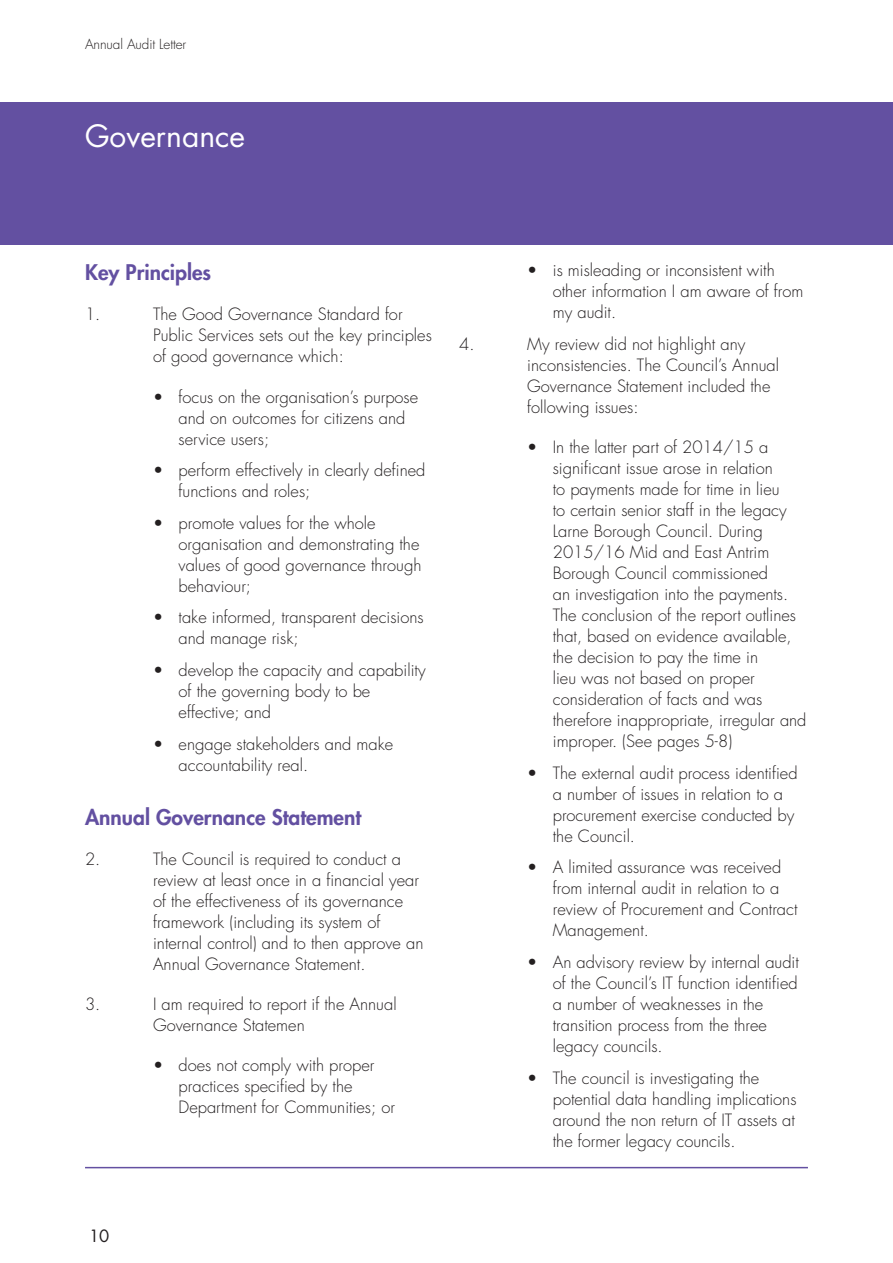
<style>
.page{position:relative;width:893px;height:1263px;background:#fff}
.page>*{position:absolute;margin:0;border:0;box-sizing:border-box;transform-origin:0 0}
.t1{font:30px "Futura";color:#fff}
._1__subheads{font:800 21px "Futura";color:#6350a1}
.t2{font:300 16.5px/21px "Futura";color:#231f20}
.Top_strip_text{font:16.5px "Futura";color:#231f20}
.t3{font:300 13.5px "Futura";letter-spacing:-.005em;color:#231f20}
</style>
<div class="page">
<div style="left:0;top:102px;width:893px;height:142px;background:#6350a1"></div>
<hr style="left:85px;top:1167px;width:723px;height:1px;background:#6350a1">
<p class="t3" style="left:85px;top:35px;width:103px">Annual Audit Letter</p>
<h1 class="t1" style="left:85px;top:116px;width:162px">Governance</h1>
<p class="_1__subheads" style="left:85px;top:259px;width:128px">Key Principles</p>
<p class="t2" style="left:85px;top:304px;width:17px">1.</p>
<p class="t2" style="left:153px;top:304px;width:280px">The Good Governance Standard for<br>Public Services sets out the key principles of good governance which:</p>
<p class="t2" style="left:179px;top:386px;width:241px;text-indent:-26px">• focus on the organisation’s purpose and on outcomes for citizens and service users;</p>
<p class="t2" style="left:179px;top:460px;width:248px;text-indent:-26px">• perform effectively in clearly defined functions and roles;</p>
<p class="t2" style="left:179px;top:513px;width:244px;text-indent:-26px">• promote values for the whole organisation and demonstrating the values of good governance through behaviour;</p>
<p class="t2" style="left:179px;top:607px;width:247px;text-indent:-26px">• take informed, transparent decisions and manage risk;</p>
<p class="t2" style="left:179px;top:660px;width:248px;text-indent:-26px">• develop the capacity and capability of the governing body to be effective; and</p>
<p class="t2" style="left:179px;top:734px;width:216px;text-indent:-26px">• engage stakeholders and make accountability real.</p>
<p class="_1__subheads" style="left:85px;top:803px;width:278px">Annual Governance Statement</p>
<p class="t2" style="left:85px;top:849px;width:17px">2.</p>
<p class="t2" style="left:153px;top:849px;width:272px">The Council is required to conduct a review at least once in a financial year of the effectiveness of its governance framework (including its system of internal control) and to then approve an Annual Governance Statement.</p>
<p class="t2" style="left:85px;top:994px;width:17px">3.</p>
<p class="t2" style="left:153px;top:994px;width:245px">I am required to report if the Annual<br>Governance Statemen</p>
<p class="t2" style="left:179px;top:1055px;width:218px;text-indent:-26px">• does not comply with proper practices specified by the<br>Department for Communities; or</p>
<p class="t2" style="left:553px;top:260px;width:252px;text-indent:-26px">• is misleading or inconsistent with other information I am aware of from my audit.</p>
<p class="t2" style="left:459px;top:334px;width:17px">4.</p>
<p class="t2" style="left:527px;top:334px;width:253px">My review did not highlight any inconsistencies. The Council’s Annual<br>Governance Statement included the following issues:</p>
<p class="t2" style="left:553px;top:437px;width:255px;text-indent:-26px">• In the latter part of 2014/15 a significant issue arose in relation<br>to payments made for time in lieu<br>to certain senior staff in the legacy<br>Larne Borough Council. During<br>2015/16 Mid and East Antrim<br>Borough Council commissioned<br>an investigation into the payments.<br>The conclusion of the report outlines that, based on evidence available, the decision to pay the time in<br>lieu was not based on proper consideration of facts and was therefore inappropriate, irregular and improper. (See pages 5-8)</p>
<p class="t2" style="left:553px;top:763px;width:246px;text-indent:-26px">• The external audit process identified a number of issues in relation to a procurement exercise conducted by the Council.</p>
<p class="t2" style="left:553px;top:857px;width:246px;text-indent:-26px">• A limited assurance was received from internal audit in relation to a review of Procurement and Contract<br>Management.</p>
<p class="t2" style="left:553px;top:952px;width:248px;text-indent:-26px">• An advisory review by internal audit of the Council’s IT function identified a number of weaknesses in the transition process from the three legacy councils.</p>
<p class="t2" style="left:553px;top:1067px;width:245px;text-indent:-26px">• The council is investigating the potential data handling implications around the non return of IT assets at the former legacy councils.</p>
<p class="Top_strip_text" style="left:89px;top:1225px;width:22px">10</p>
</div>
